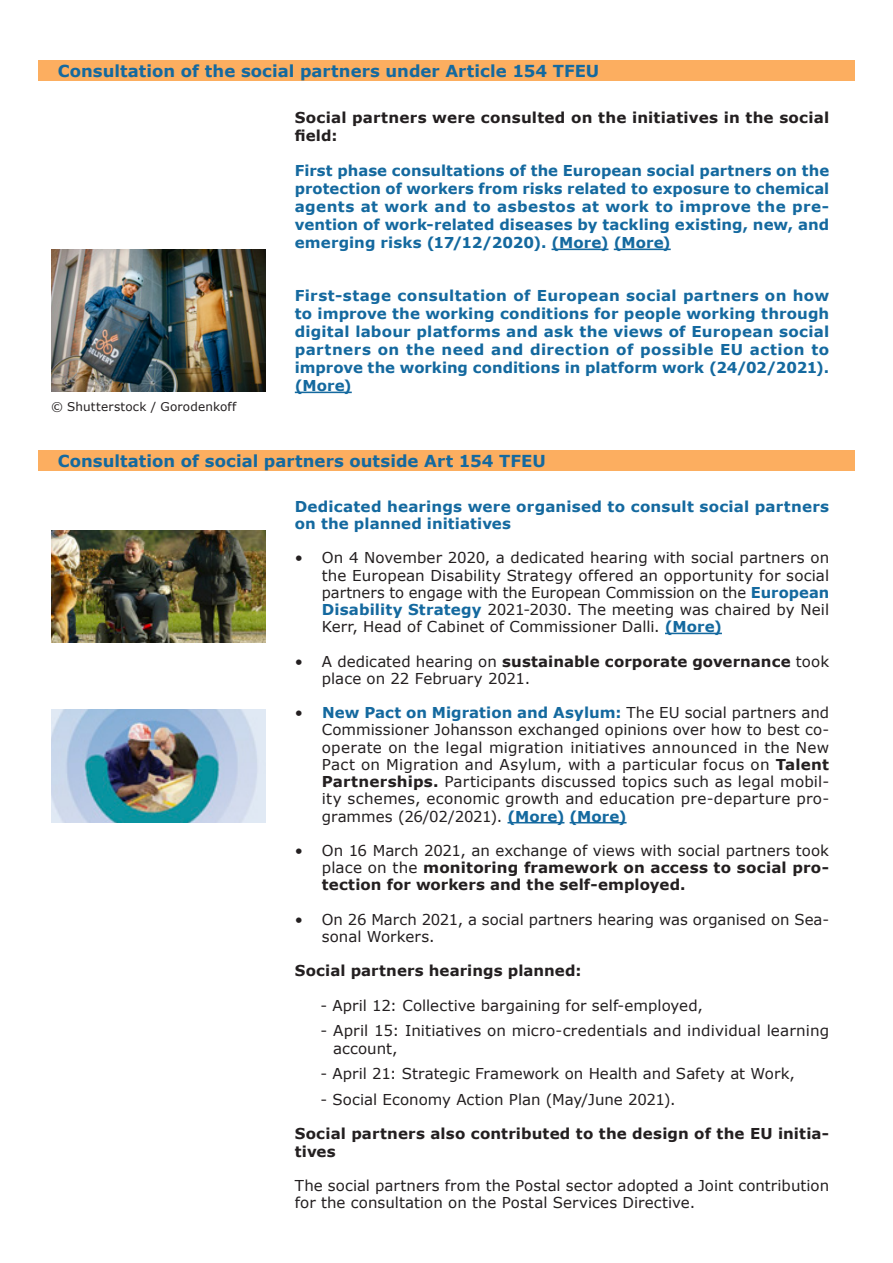
<style>
.page{position:relative;width:893px;height:1263px;background:#fff}
.page>*{position:absolute;margin:0;border:0;box-sizing:border-box;transform-origin:0 0}
.t1{font:700 16.5px "Verdana";color:#14699f}
.List_Paragraph{font:15px/17.2px "Verdana";letter-spacing:.005em;color:#231f20}
.Body{font:700 15px/18px "Verdana";letter-spacing:.005em;color:#14699f;text-align:justify}
.Body-2{font:700 15px/17.2px "Verdana";letter-spacing:.01em;color:#231f20}
.List_Paragraph-2{font:700 15px/17.2px "Verdana";letter-spacing:.005em;color:#231f20}
.List_Paragraph-3{font:700 15px/17.2px "Verdana";letter-spacing:.01em;color:#14699f}
.Images_copy{font:12px "Verdana";letter-spacing:.015em;color:#231f20}
.s1{font-weight:700;color:#14699f}
.s2{font-weight:700}
.s3{font-weight:400}
</style>
<div class="page">
<hr style="left:551px;top:249px;width:57px;height:1px;background:#14699f">
<hr style="left:614px;top:249px;width:57px;height:1px;background:#14699f">
<hr style="left:295px;top:392px;width:57px;height:1px;background:#14699f">
<div style="left:39px;top:60px;width:816px;height:21px;background:#fcae60"></div>
<img style="left:51px;top:250px;width:214px;height:142px">
<hr style="left:665px;top:633px;width:57px;height:1px;background:#14699f">
<hr style="left:507px;top:822px;width:57px;height:1px;background:#14699f">
<hr style="left:570px;top:822px;width:57px;height:1px;background:#14699f">
<div style="left:39px;top:450px;width:816px;height:21px;background:#fcae60"></div>
<img style="left:51px;top:530px;width:214px;height:113px">
<img style="left:51px;top:710px;width:214px;height:112px">
<h2 class="t1" style="left:58px;top:60px;width:543px">Consultation of the social partners under Article 154 TFEU</h2>
<p class="Images_copy" style="left:51px;top:399px;width:187px">© Shutterstock / Gorodenkoff</p>
<p class="Body-2" style="left:295px;top:109px;width:536px;line-height:18px">Social partners were consulted on the initiatives in the social field:</p>
<p class="Body" style="left:295px;top:162px;width:536px">First phase consultations of the European social partners on the protection of workers from risks related to exposure to chemical agents at work and to asbestos at work to improve the pre&shy;vention of work-related diseases by tackling existing, new, and emerging risks (17/12/2020). (More) (More)</p>
<p class="Body" style="left:295px;top:287px;width:536px">First-stage consultation of European social partners on how to improve the working conditions for people working through digital labour platforms and ask the views of European social partners on the need and direction of possible EU action to improve the working conditions in platform work (24/02/2021). (More)</p>
<h2 class="t1" style="left:58px;top:450px;width:490px">Consultation of social partners outside Art 154 TFEU</h2>
<p class="List_Paragraph-3" style="left:295px;top:497px;width:536px">Dedicated hearings were organised to consult social partners on the planned initiatives</p>
<p class="List_Paragraph" style="left:322px;top:549px;width:509px;text-align:justify;text-indent:-27px">• On 4 November 2020, a dedicated hearing with social partners on the European Disability Strategy offered an opportunity for social partners to engage with the European Commission on the <span class="s1">European Disability Strategy</span> 2021-2030. The meeting was chaired by Neil Kerr, Head of Cabinet of Commissioner Dalli. <span class="s1">(More)</span></p>
<p class="List_Paragraph" style="left:322px;top:652px;width:509px;text-indent:-27px">• A dedicated hearing on <span class="s2">sustainable corporate governance</span> took place on 22 February 2021.</p>
<p class="List_Paragraph" style="left:322px;top:704px;width:509px;text-align:justify;text-indent:-27px">• <span class="s1">New Pact on Migration and Asylum:</span> The EU social partners and Commissioner Johansson exchanged opinions over how to best co&shy;operate on the legal migration initiatives announced in the New Pact on Migration and Asylum, with a particular focus on <span class="s2">Talent Partnerships.</span> Participants discussed topics such as legal mobil&shy;ity schemes, economic growth and education pre-departure pro&shy;grammes (26/02/2021). <span class="s1">(More) (More)</span></p>
<p class="Body-2" style="left:322px;top:841px;width:509px;text-align:justify;text-indent:-27px"><span class="s3">• On 16 March 2021, an exchange of views with social partners took place on the</span> monitoring framework on access to social pro&shy;tection for workers and the self-employed.</p>
<p class="List_Paragraph" style="left:322px;top:910px;width:509px;text-indent:-27px">• On 26 March 2021, a social partners hearing was organised on Sea&shy;sonal Workers.</p>
<p class="List_Paragraph-2" style="left:295px;top:962px;width:288px">Social partners hearings planned:</p>
<p class="List_Paragraph" style="left:320px;top:996px;width:384px">- April 12: Collective bargaining for self-employed,</p>
<p class="List_Paragraph" style="left:333px;top:1022px;width:498px;text-indent:-13px">- April 15: Initiatives on micro-credentials and individual learning account,</p>
<p class="List_Paragraph" style="left:320px;top:1065px;width:476px">- April 21: Strategic Framework on Health and Safety at Work,</p>
<p class="List_Paragraph" style="left:320px;top:1091px;width:357px">- Social Economy Action Plan (May/June 2021).</p>
<p class="List_Paragraph-2" style="left:295px;top:1125px;width:536px">Social partners also contributed to the design of the EU initia&shy;tives</p>
<p class="List_Paragraph" style="left:295px;top:1176px;width:536px">The social partners from the Postal sector adopted a Joint contribution for the consultation on the Postal Services Directive.</p>
</div>
